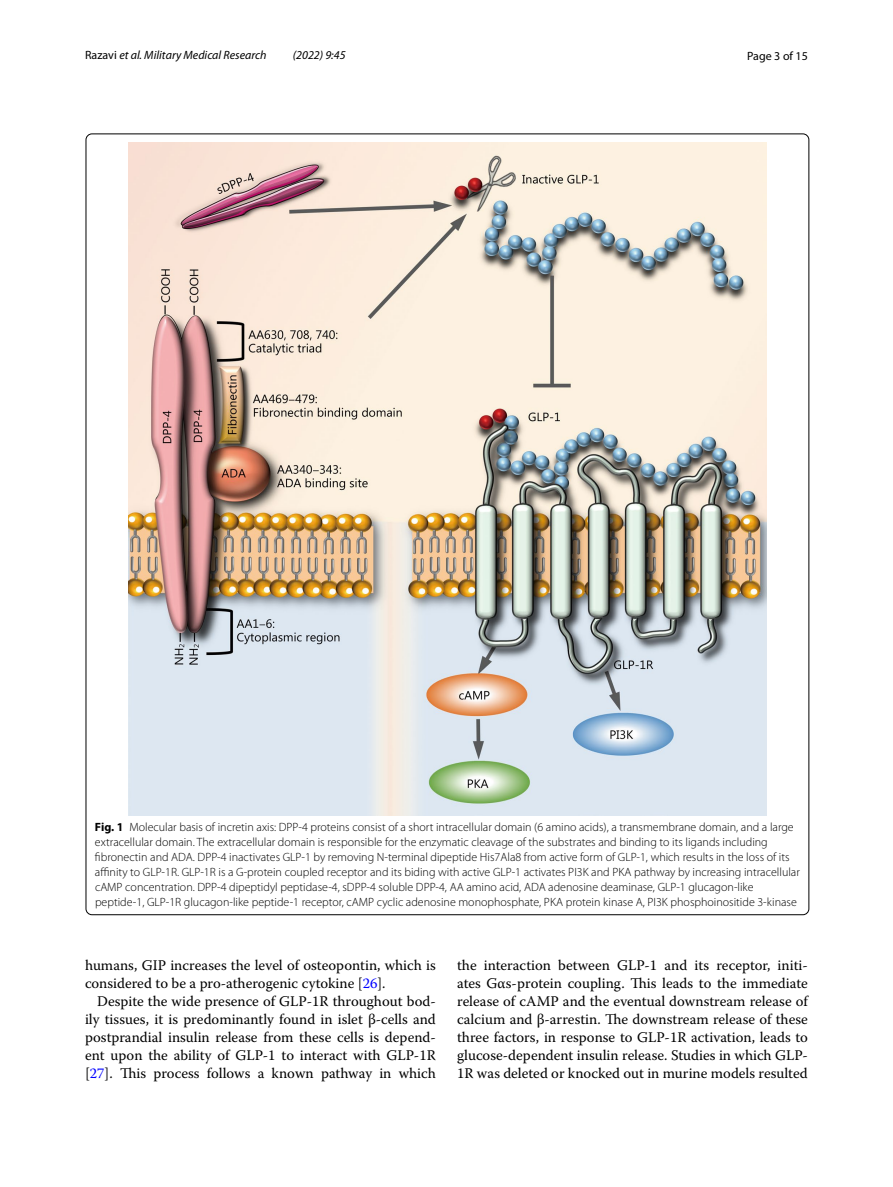
<style>
.page{position:relative;width:893px;height:1187px;background:#fff}
.page>*{position:absolute;margin:0;border:0;box-sizing:border-box;transform-origin:0 0}
.t1{font:14.7px/18px "Warnock Pro";color:#000;text-align:justify}
.t2{font:300 12px/15px "Myriad Pro";color:#000}
.t3{font:italic 12px "Myriad Pro";color:#000}
.t4{font:12px "Myriad Pro";color:#000}
.s1{font-style:normal}
.s2{font-weight:700}
.s3{color:#00f}
</style>
<div class="page">
<img style="left:129px;top:143px;width:637px;height:672px">
<p class="t3" style="left:85px;top:48px;width:183px"><span class="s1">Razavi</span> et al. Military Medical Research</p>
<p class="t3" style="left:293px;top:48px;width:54px">(2022) 9:45</p>
<p class="t4" style="left:747px;top:48px;width:62px">Page 3 of 15</p>
<p class="t2" style="left:95px;top:819px;width:706px"><span class="s2">Fig. 1</span> Molecular basis of incretin axis: DPP-4 proteins consist of a short intracellular domain (6 amino acids), a transmembrane domain, and a large extracellular domain. The extracellular domain is responsible for the enzymatic cleavage of the substrates and binding to its ligands including fibronectin and ADA. DPP-4 inactivates GLP-1 by removing N-terminal dipeptide His7Ala8 from active form of GLP-1, which results in the loss of its affinity to GLP-1R. GLP-1R is a G-protein coupled receptor and its biding with active GLP-1 activates PI3K and PKA pathway by increasing intracellular cAMP concentration. DPP-4 dipeptidyl peptidase-4, sDPP-4 soluble DPP-4, AA amino acid, ADA adenosine deaminase, GLP-1 glucagon-like peptide-1, GLP-1R glucagon-like peptide-1 receptor, cAMP cyclic adenosine monophosphate, PKA protein kinase A, PI3K phosphoinositide 3-kinase</p>
<p class="t1" style="left:85px;top:955px;width:352px">humans, GIP increases the level of osteopontin, which is considered to be a pro-atherogenic cytokine [<span class="s3">26</span>].</p>
<p class="t1" style="left:85px;top:991px;width:352px;text-indent:12px">Despite the wide presence of GLP-1R throughout bod&shy;ily tissues, it is predominantly found in islet β-cells and postprandial insulin release from these cells is depend&shy;ent upon the ability of GLP-1 to interact with GLP-1R [<span class="s3">27</span>]. This process follows a known pathway in which</p>
<p class="t1" style="left:457px;top:955px;width:352px">the interaction between GLP-1 and its receptor, initi&shy;ates Gαs-protein coupling. This leads to the immediate release of cAMP and the eventual downstream release of calcium and β-arrestin. The downstream release of these three factors, in response to GLP-1R activation, leads to glucose-dependent insulin release. Studies in which GLP-1R was deleted or knocked out in murine models resulted</p>
</div>
